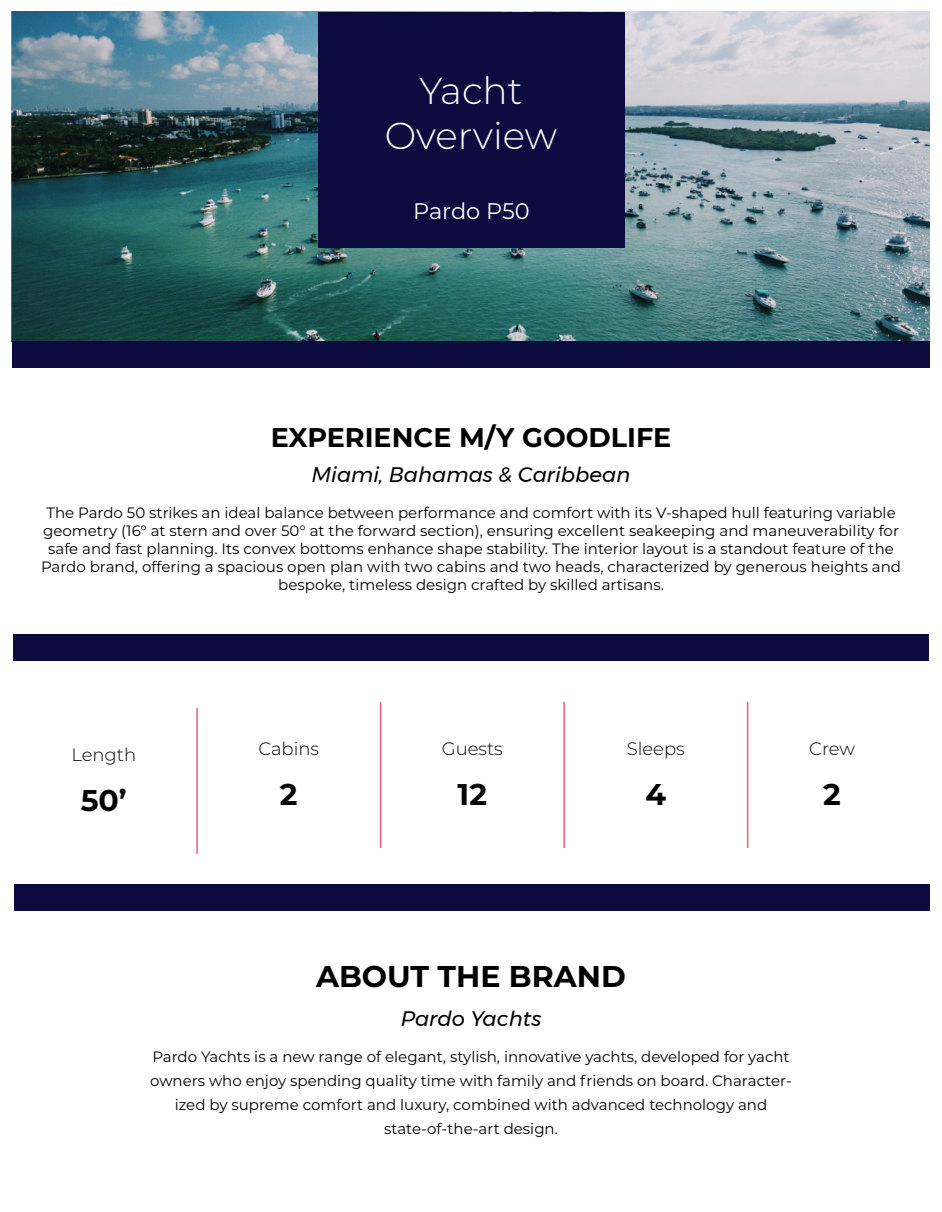
<style>
.page{position:relative;width:942px;height:1212px;background:#fff}
.page>*{position:absolute;margin:0;border:0;box-sizing:border-box;transform-origin:0 0}
.t1{font:300 37.5px/45px "Montserrat";color:#fff;text-align:center}
.t2{font:700 30px "Montserrat";color:#000}
.t3{font:700 30px "Montserrat";color:#050505}
.t4{font:700 27px "Montserrat";color:#000}
.t5{font:22.5px "Montserrat";letter-spacing:-.005em;color:#fff}
.t6{font:italic 21px "Montserrat";color:#000}
.t7{font:300 18px "Montserrat";color:#050505}
.t8{font:15px/18px "Montserrat";color:#000;text-align:center}
</style>
<div class="page">
<img style="left:11px;top:13px;width:918px;height:329px">
<div style="left:12px;top:341px;width:918px;height:27px;background:#0c0b40"></div>
<div style="left:319px;top:12px;width:306px;height:235px;background:#0c0b40"></div>
<div style="left:13px;top:634px;width:916px;height:27px;background:#0c0b40"></div>
<hr style="left:196px;top:708px;width:2px;height:146px;background:#ef6078">
<hr style="left:380px;top:702px;width:1px;height:146px;background:#ef6078">
<hr style="left:563px;top:702px;width:2px;height:146px;background:#ef6078">
<hr style="left:747px;top:702px;width:1px;height:146px;background:#ef6078">
<div style="left:14px;top:884px;width:916px;height:27px;background:#0c0b40"></div>
<h1 class="t1" style="left:385px;top:67px;width:174px">Yacht<br>Overview</h1>
<h3 class="t5" style="left:413px;top:196px;width:118px">Pardo P50</h3>
<h3 class="t4" style="left:271px;top:418px;width:402px">EXPERIENCE M/Y GOODLIFE</h3>
<h3 class="t6" style="left:312px;top:458px;width:320px">Miami, Bahamas &amp; Caribbean</h3>
<p class="t8" style="left:41px;top:503px;width:862px">The Pardo 50 strikes an ideal balance between performance and comfort with its V-shaped hull featuring variable geometry (16° at stern and over 50° at the forward section), ensuring excellent seakeeping and maneuverability for safe and fast planning. Its convex bottoms enhance shape stability. The interior layout is a standout feature of the Pardo brand, offering a spacious open plan with two cabins and two heads, characterized by generous heights and bespoke, timeless design crafted by skilled artisans.</p>
<p class="t7" style="left:71px;top:742px;width:66px">Length</p>
<h2 class="t3" style="left:81px;top:778px;width:48px">50’</h2>
<p class="t7" style="left:258px;top:736px;width:62px">Cabins</p>
<h2 class="t3" style="left:280px;top:772px;width:19px">2</h2>
<p class="t7" style="left:442px;top:736px;width:63px">Guests</p>
<h2 class="t3" style="left:458px;top:772px;width:31px">12</h2>
<p class="t7" style="left:627px;top:736px;width:59px">Sleeps</p>
<h2 class="t3" style="left:645px;top:772px;width:22px">4</h2>
<p class="t7" style="left:809px;top:736px;width:47px">Crew</p>
<h2 class="t3" style="left:823px;top:772px;width:19px">2</h2>
<h2 class="t2" style="left:316px;top:955px;width:311px">ABOUT THE BRAND</h2>
<h3 class="t6" style="left:401px;top:1003px;width:142px">Pardo Yachts</h3>
<p class="t8" style="left:150px;top:1045px;width:643px;line-height:24px">Pardo Yachts is a new range of elegant, stylish, innovative yachts, developed for yacht owners who enjoy spending quality time with family and friends on board. Character&shy;ized by supreme comfort and luxury, combined with advanced technology and state-of-the-art design.</p>
</div>
